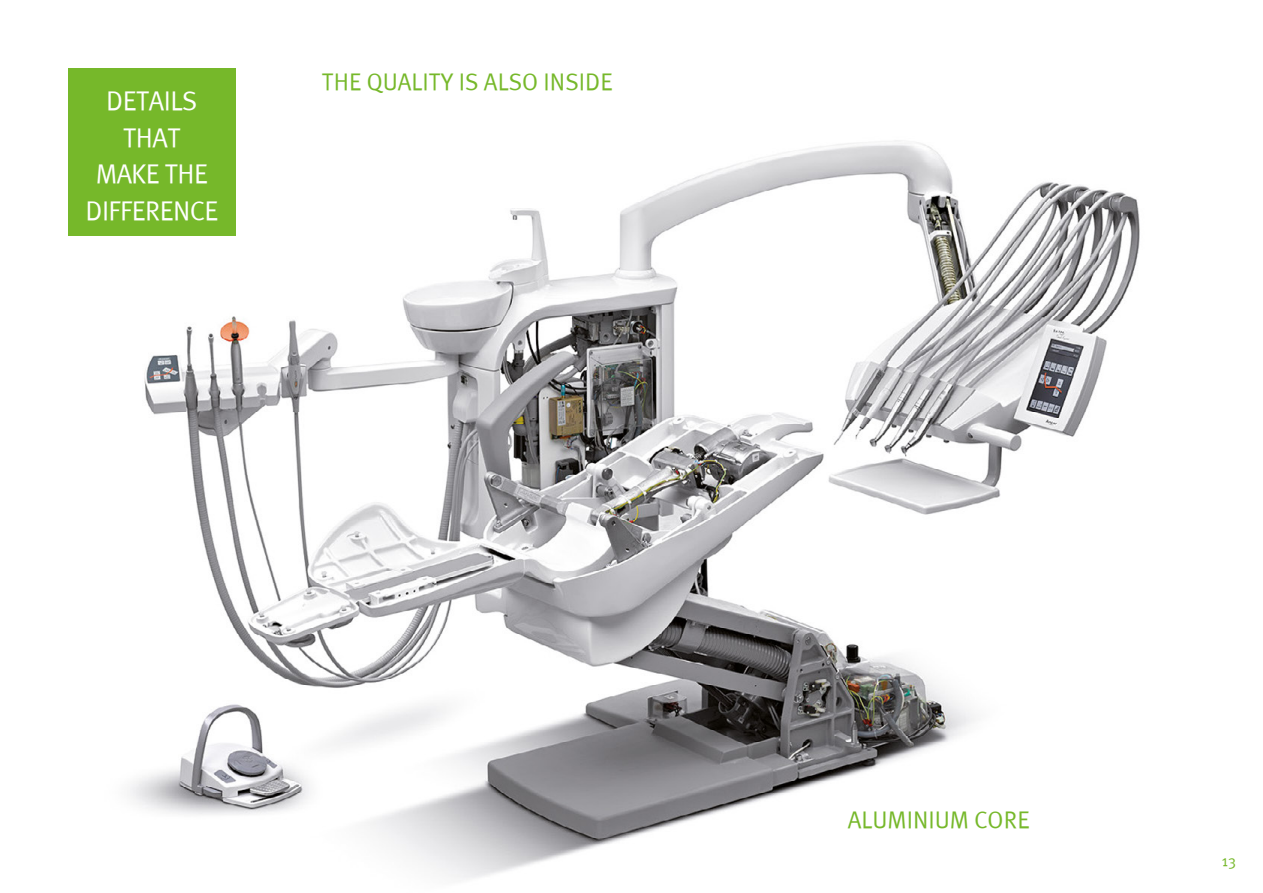
<style>
.page{position:relative;width:1263px;height:893px;background:#fff}
.page>*{position:absolute;margin:0;border:0;box-sizing:border-box;transform-origin:0 0}
.t1{font:27px/36.5px "Meta Plus Normal Roman";letter-spacing:-.02em;color:#fff;text-align:center}
.t2{font:24px "Meta Plus Normal Roman";color:#76b82a}
.t3{font:15px "Meta Plus Normal Roman";color:#76b82a}
</style>
<div class="page">
<img style="left:130px;top:140px;width:1010px;height:739px">
<div style="left:68px;top:68px;width:168px;height:168px;background:#76b82a"></div>
<p class="t1" style="left:86px;top:82px;width:134px">DETAILS<br>THAT<br>MAKE THE<br>DIFFERENCE</p>
<p class="t2" style="left:322px;top:68px;width:292px">THE QUALITY IS ALSO INSIDE</p>
<p class="t2" style="left:848px;top:806px;width:183px">ALUMINIUM CORE</p>
<p class="t3" style="left:1222px;top:852px;width:16px">13</p>
</div>
